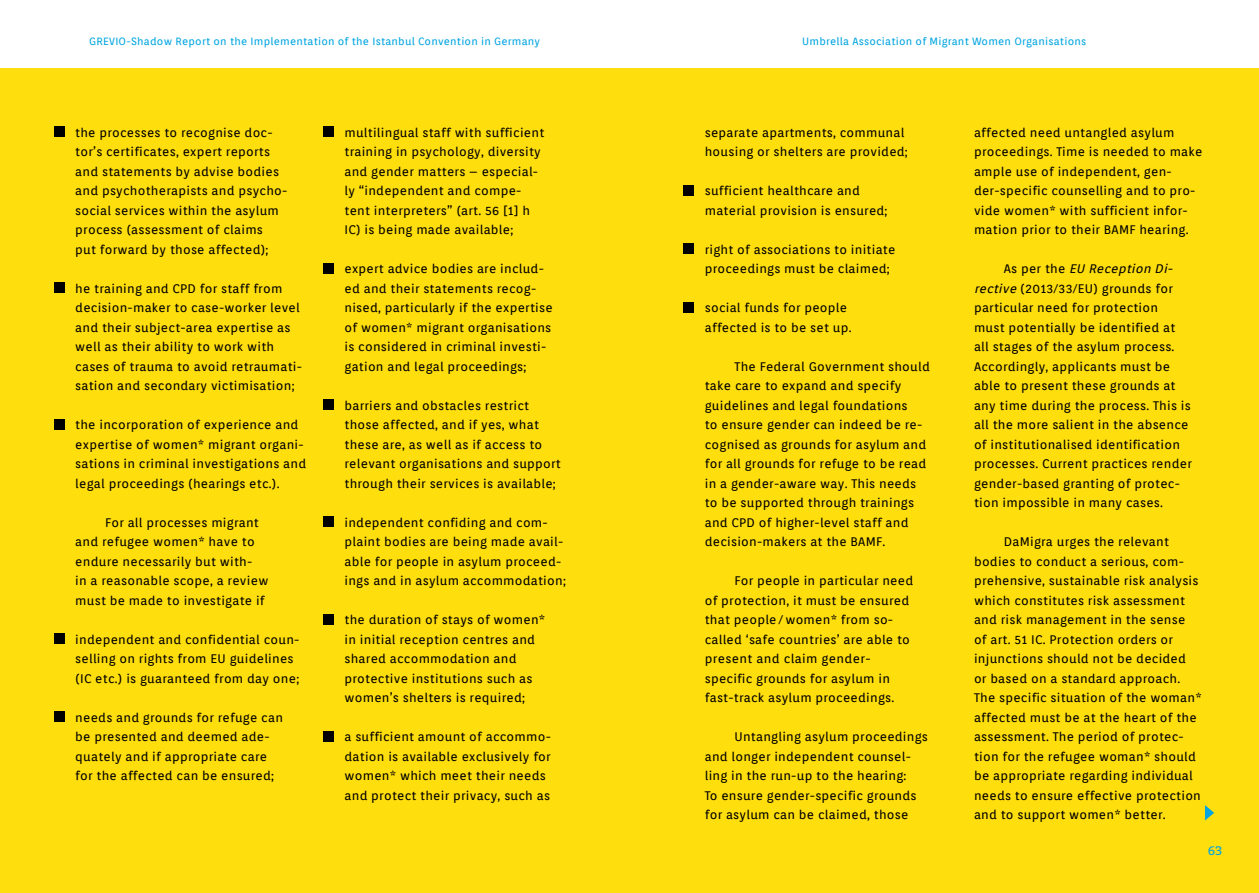
<style>
.page{position:relative;width:1259px;height:893px;background:#fff}
.page>*{position:absolute;margin:0;border:0;box-sizing:border-box;transform-origin:0 0}
.t1{font:12.3px/19.5px "Orienta";letter-spacing:.02em;color:#000}
.t2{font:12.3px "Bitter";color:#00a5e1}
.t3{font:10.5px "Orienta";letter-spacing:.02em;color:#00a5e1}
.s1{font-style:italic}
</style>
<div class="page">
<div style="left:0;top:68px;width:1259px;height:825px;background:#ffde0e"></div>
<div style="left:683px;top:185px;width:10px;height:10px;background:#000"></div>
<div style="left:683px;top:243px;width:10px;height:11px;background:#000"></div>
<div style="left:683px;top:302px;width:10px;height:10px;background:#000"></div>
<div style="left:54px;top:126px;width:10px;height:10px;background:#000"></div>
<div style="left:54px;top:282px;width:10px;height:10px;background:#000"></div>
<div style="left:54px;top:419px;width:10px;height:10px;background:#000"></div>
<div style="left:54px;top:633px;width:10px;height:11px;background:#000"></div>
<div style="left:54px;top:711px;width:10px;height:11px;background:#000"></div>
<div style="left:323px;top:126px;width:10px;height:10px;background:#000"></div>
<div style="left:323px;top:263px;width:10px;height:10px;background:#000"></div>
<div style="left:323px;top:399px;width:10px;height:11px;background:#000"></div>
<div style="left:323px;top:516px;width:10px;height:10px;background:#000"></div>
<div style="left:323px;top:614px;width:10px;height:10px;background:#000"></div>
<div style="left:323px;top:731px;width:10px;height:10px;background:#000"></div>
<svg style="left:1205px;top:805px;width:9px;height:16px"></svg>
<p class="t3" style="left:89px;top:35px;width:452px">GREVIO-Shadow Report on the Implementation of the Istanbul Convention in Germany</p>
<p class="t3" style="left:802px;top:35px;width:285px">Umbrella Association of Migrant Women Organisations</p>
<p class="t1" style="left:75px;top:122px;width:214px">the processes to recognise doc&shy;tor’s certificates, expert reports and statements by advise bodies and psychotherapists and psycho&shy;social services within the asylum process (assessment of claims<br>put forward by those affected);</p>
<p class="t1" style="left:75px;top:278px;width:228px">he training and CPD for staff from decision-maker to case-worker level and their subject-area expertise as well as their ability to work with cases of trauma to avoid retraumati&shy;sation and secondary victimisation;</p>
<p class="t1" style="left:75px;top:415px;width:232px">the incorporation of experience and expertise of women* migrant organi&shy;sations in criminal investigations and legal proceedings (hearings etc.).</p>
<p class="t1" style="left:75px;top:512px;width:195px;text-indent:30px">For all processes migrant and refugee women* have to endure necessarily but with-<br>in a reasonable scope, a review must be made to investigate if</p>
<p class="t1" style="left:75px;top:629px;width:226px">independent and confidential coun&shy;selling on rights from EU guidelines (IC etc.) is guaranteed from day one;</p>
<p class="t1" style="left:75px;top:707px;width:209px">needs and grounds for refuge can be presented and deemed ade&shy;quately and if appropriate care for the affected can be ensured;</p>
<p class="t1" style="left:344px;top:122px;width:201px">multilingual staff with sufficient training in psychology, diversity and gender matters – especial&shy;ly “independent and compe&shy;tent interpreters” (art. 56 [1] h<br>IC) is being made available;</p>
<p class="t1" style="left:344px;top:259px;width:210px">expert advice bodies are includ&shy;ed and their statements recog&shy;nised, particularly if the expertise of women* migrant organisations is considered in criminal investi&shy;gation and legal proceedings;</p>
<p class="t1" style="left:344px;top:395px;width:218px">barriers and obstacles restrict those affected, and if yes, what these are, as well as if access to relevant organisations and support through their services is available;</p>
<p class="t1" style="left:344px;top:512px;width:223px">independent confiding and com&shy;plaint bodies are being made avail&shy;able for people in asylum proceed&shy;ings and in asylum accommodation;</p>
<p class="t1" style="left:344px;top:610px;width:202px">the duration of stays of women* in initial reception centres and shared accommodation and protective institutions such as women’s shelters is required;</p>
<p class="t1" style="left:344px;top:727px;width:208px">a sufficient amount of accommo&shy;dation is available exclusively for women* which meet their needs and protect their privacy, such as</p>
<p class="t1" style="left:705px;top:122px;width:204px">separate apartments, communal housing or shelters are provided;</p>
<p class="t1" style="left:705px;top:181px;width:184px">sufficient healthcare and material provision is ensured;</p>
<p class="t1" style="left:705px;top:239px;width:192px">right of associations to initiate proceedings must be claimed;</p>
<p class="t1" style="left:705px;top:298px;width:148px">social funds for people affected is to be set up.</p>
<p class="t1" style="left:705px;top:356px;width:226px;text-indent:30px">The Federal Government should take care to expand and specify guidelines and legal foundations<br>to ensure gender can indeed be re&shy;cognised as grounds for asylum and for all grounds for refuge to be read in a gender-aware way. This needs to be supported through trainings and CPD of higher-level staff and decision-makers at the BAMF.</p>
<p class="t1" style="left:705px;top:571px;width:210px;text-indent:30px">For people in particular need of protection, it must be ensured that people / women* from so&shy;called ‘safe countries’ are able to present and claim gender&shy;specific grounds for asylum in fast-track asylum proceedings.</p>
<p class="t1" style="left:705px;top:727px;width:225px;text-indent:30px">Untangling asylum proceedings and longer independent counsel&shy;ling in the run-up to the hearing:<br>To ensure gender-specific grounds for asylum can be claimed, those</p>
<p class="t1" style="left:974px;top:122px;width:230px">affected need untangled asylum proceedings. Time is needed to make ample use of independent, gen&shy;der-specific counselling and to pro&shy;vide women* with sufficient infor&shy;mation prior to their BAMF hearing.</p>
<p class="t1" style="left:974px;top:259px;width:219px;text-indent:30px">A s p e r t h e <span class="s1">EU Reception Di&shy;rective</span> (2013/33/EU) grounds for particular need for protection<br>must potentially be identified at all stages of the asylum process.<br>Accordingly, applicants must be able to present these grounds at any time during the process. This is all the more salient in the absence of institutionalised identification processes. Current practices render gender-based granting of protec&shy;tion impossible in many cases.</p>
<p class="t1" style="left:974px;top:532px;width:229px;text-indent:30px">DaMigra urges the relevant bodies to conduct a serious, com&shy;prehensive, sustainable risk analysis which constitutes risk assessment and risk management in the sense<br>of art. 51 IC. Protection orders or injunctions should not be decided<br>or based on a standard approach.<br>The specific situation of the woman* affected must be at the heart of the assessment. The period of protec&shy;tion for the refugee woman* should be appropriate regarding individual needs to ensure effective protection and to support women* better.</p>
<p class="t2" style="left:1207px;top:842px;width:16px">63</p>
</div>
